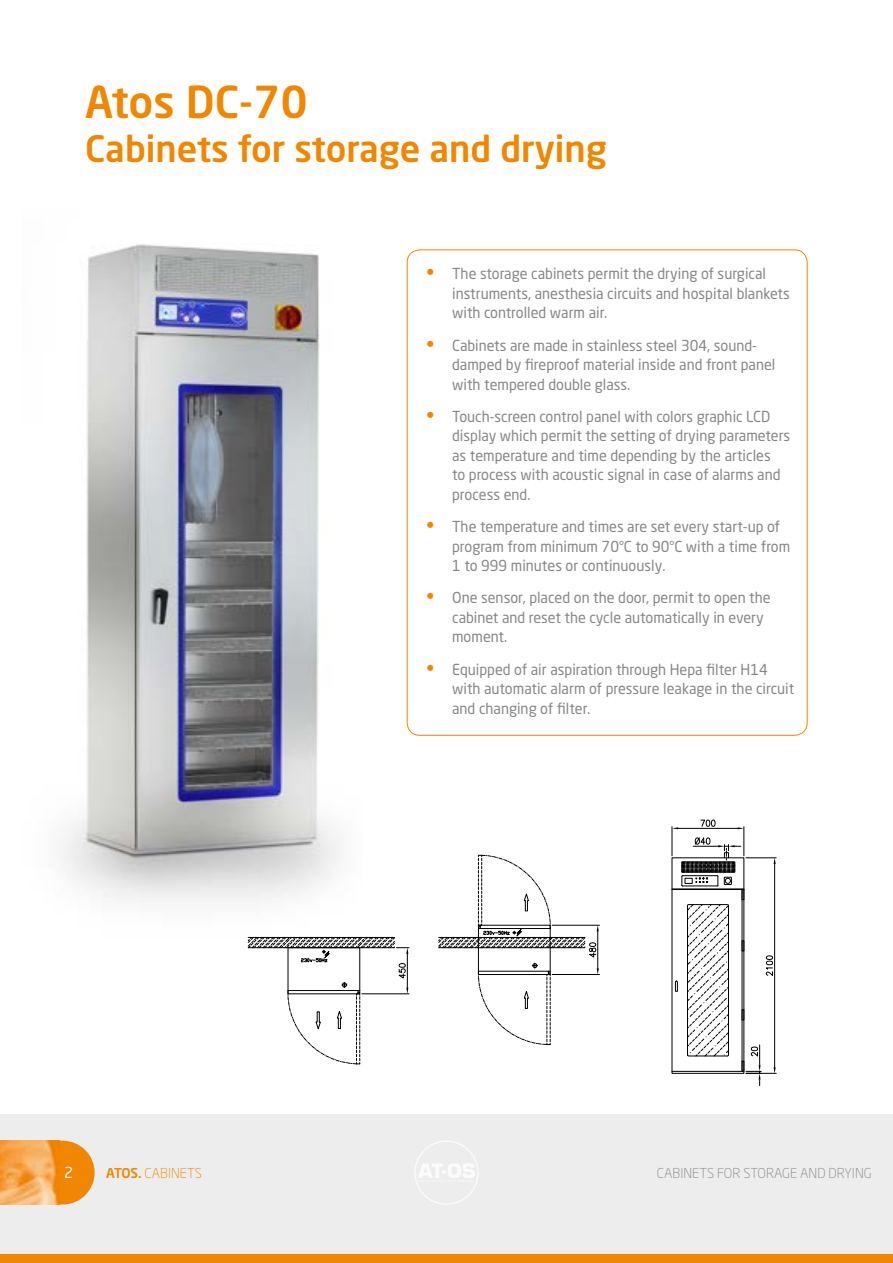
<style>
.page{position:relative;width:893px;height:1263px;background:#fff}
.page>*{position:absolute;margin:0;border:0;box-sizing:border-box;transform-origin:0 0}
.t1{font:500 43.5px "Neo Sans Std";color:#f18700}
.t2{font:500 36px "Neo Sans Std";color:#f18700}
.t3{font:15px/19.5px "Neo Sans Pro";color:#878787;scale:.96 1}
.t4{font:15px "Neo Sans Pro";color:#fff}
.t5{font:300 13.5px "Neo Sans Std";color:#878787}
.t6{font:300 13.5px "Neo Sans Std";color:#f18700}
.s1{font-size:19.5px;color:#f18700}
.s2{font-weight:500}
</style>
<div class="page">
<img style="left:62px;top:244px;width:301px;height:704px">
<svg style="left:672px;top:819px;width:104px;height:267px"></svg>
<svg style="left:248px;top:937px;width:161px;height:127px"></svg>
<svg style="left:439px;top:855px;width:160px;height:190px"></svg>
<div style="left:0;top:1114px;width:893px;height:149px;background:#ededed"></div>
<svg style="left:60px;top:1141px;width:35px;height:63px"></svg>
<img style="left:0;top:1141px;width:60px;height:63px">
<svg style="left:415px;top:1141px;width:63px;height:64px"></svg>
<div style="left:0;top:1254px;width:893px;height:9px;background:#f18700"></div>
<h1 class="t1" style="left:85px;top:75px;width:224px">Atos DC-70</h1>
<h2 class="t2" style="left:85px;top:126px;width:523px">Cabinets for storage and drying</h2>
<p class="t3" style="left:452px;top:264px;width:353px;text-indent:-26px"><span class="s1">•</span> The storage cabinets permit the drying of surgical instruments, anesthesia circuits and hospital blankets with controlled warm air.</p>
<p class="t3" style="left:452px;top:335px;width:338px;text-indent:-26px"><span class="s1">•</span> Cabinets are made in stainless steel 304, sound&shy;damped by fireproof material inside and front panel with tempered double glass.</p>
<p class="t3" style="left:452px;top:406px;width:354px;text-indent:-26px"><span class="s1">•</span> Touch-screen control panel with colors graphic LCD display which permit the setting of drying parameters as temperature and time depending by the articles<br>to process with acoustic signal in case of alarms and process end.</p>
<p class="t3" style="left:452px;top:517px;width:354px;text-indent:-26px"><span class="s1">•</span> The temperature and times are set every start-up of program from minimum 70°C to 90°C with a time from<br>1 to 999 minutes or continuously.</p>
<p class="t3" style="left:452px;top:588px;width:333px;text-indent:-26px"><span class="s1">•</span> One sensor, placed on the door, permit to open the cabinet and reset the cycle automatically in every moment.</p>
<p class="t3" style="left:452px;top:659px;width:358px;text-indent:-26px"><span class="s1">•</span> Equipped of air aspiration through Hepa filter H14 with automatic alarm of pressure leakage in the circuit and changing of filter.</p>
<p class="t4" style="left:64px;top:1163px;width:11px">2</p>
<p class="t6" style="left:106px;top:1165px;width:97px"><span class="s2">ATOS.</span> CABINETS</p>
<p class="t5" style="left:657px;top:1165px;width:216px">CABINETS FOR STORAGE AND DRYING</p>
</div>
